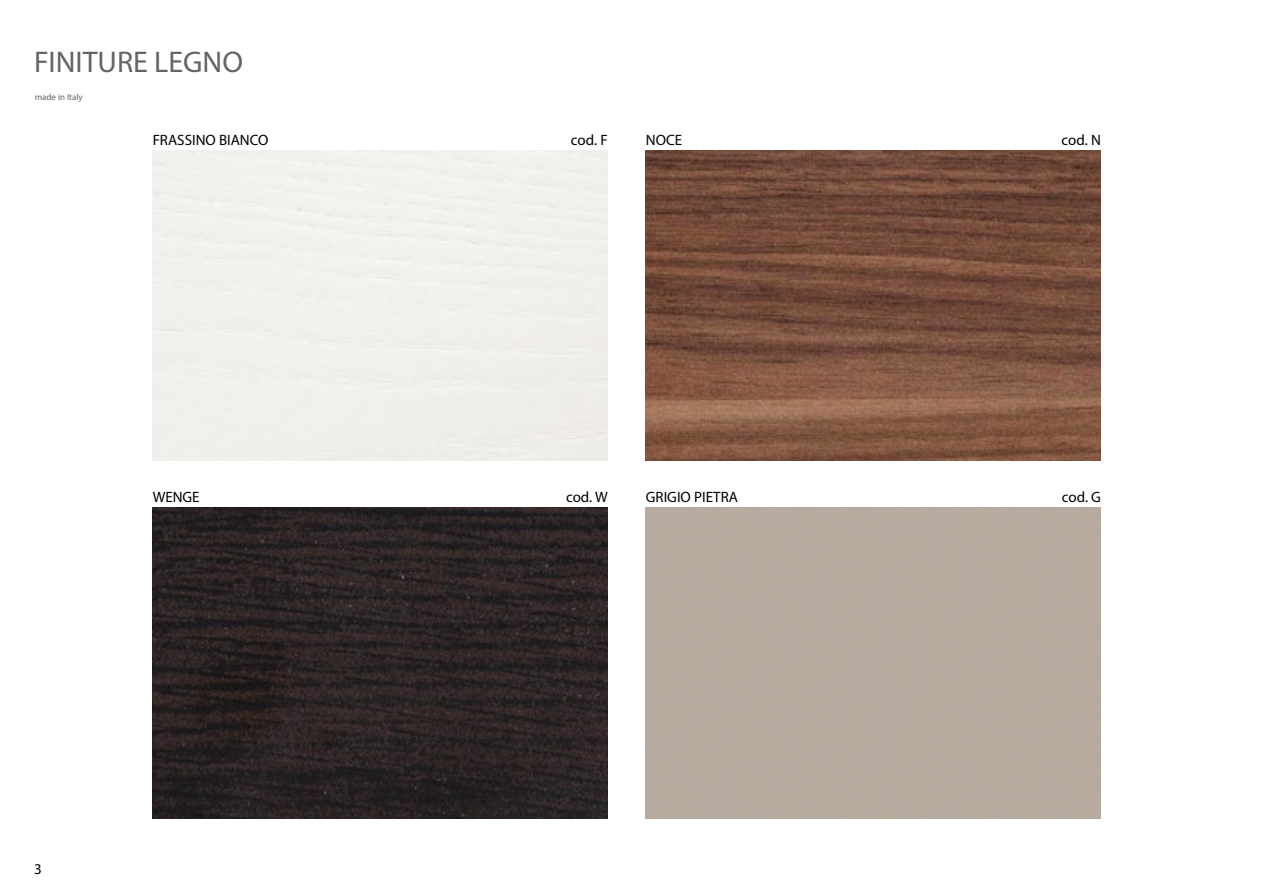
<style>
.page{position:relative;width:1263px;height:893px;background:#fff}
.page>*{position:absolute;margin:0;border:0;box-sizing:border-box;transform-origin:0 0}
.t1{font:30px "Myriad Pro";color:#636466}
.t2{font:15px "Myriad Pro";color:#000}
.t3{font:9px "Myriad Pro";color:#636467}
</style>
<div class="page">
<img style="left:646px;top:151px;width:455px;height:310px">
<img style="left:153px;top:508px;width:455px;height:310px">
<h1 class="t1" style="left:34px;top:44px;width:210px">FINITURE LEGNO</h1>
<p class="t3" style="left:35px;top:92px;width:50px">made in Italy</p>
<p class="t2" style="left:153px;top:130px;width:117px">FRASSINO BIANCO</p>
<p class="t2" style="left:571px;top:130px;width:38px">cod. F</p>
<p class="t2" style="left:646px;top:130px;width:38px">NOCE</p>
<p class="t2" style="left:1062px;top:130px;width:41px">cod. N</p>
<p class="t2" style="left:566px;top:488px;width:43px">cod. W</p>
<p class="t2" style="left:1062px;top:488px;width:41px">cod. G</p>
<p class="t2" style="left:153px;top:488px;width:49px">WENGE</p>
<p class="t2" style="left:646px;top:488px;width:94px">GRIGIO PIETRA</p>
<p class="t2" style="left:34px;top:860px;width:9px">3</p>
</div>
